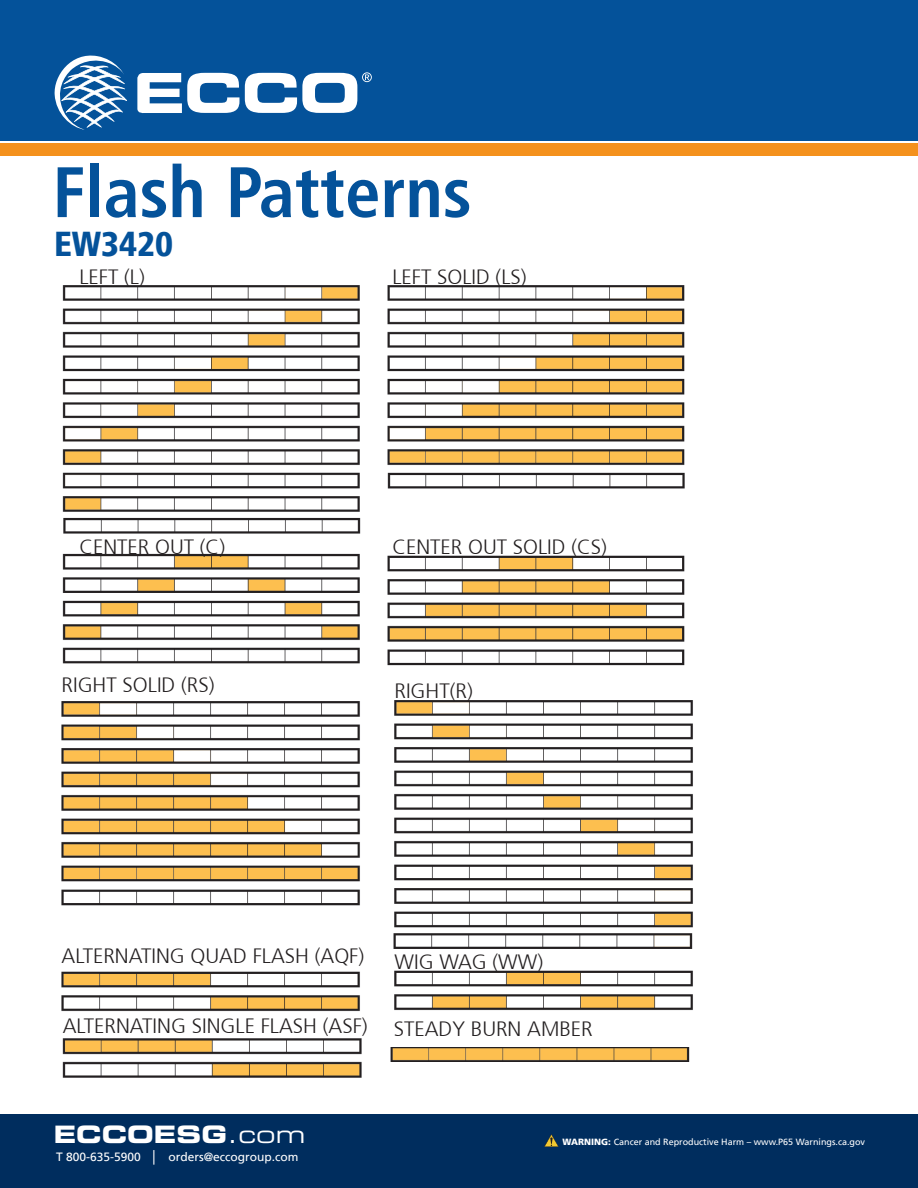
<style>
.page{position:relative;width:918px;height:1188px;background:#fff}
.page>*{position:absolute;margin:0;border:0;box-sizing:border-box;transform-origin:0 0}
.t1{font:700 condensed 71.25px "Frutiger 67";color:#04529a}
.t2{font:900 condensed 34.5px "Frutiger 77";color:#04529a}
.t3{font:24px "Eurostile LT Std Bold Ex 2";color:#fff}
.t4{font:300 20.7px "Frutiger 45";color:#231f20}
.t5{font:12px "Frutiger LT";color:#fff}
.t6{font:9px "Frutiger LT";color:#fff}
.s1{font-family:"Eurostile LT Std Ex 2"}
.s2{font-family:"Arial"}
.s3{font-weight:900}
</style>
<div class="page">
<div style="left:1px;top:144px;width:917px;height:12px;background:#f4911d"></div>
<div style="left:1px;top:0;width:917px;height:140px;background:#04529a"></div>
<svg style="left:55px;top:56px;width:72px;height:74px"></svg>
<svg style="left:137px;top:72px;width:235px;height:42px"></svg>
<div style="left:1px;top:1115px;width:917px;height:73px;background:#002d5e"></div>
<svg style="left:544px;top:1134px;width:15px;height:13px"></svg>
<img style="left:61px;top:701px;width:299px;height:311px">
<img style="left:62px;top:285px;width:623px;height:381px">
<img style="left:393px;top:700px;width:300px;height:311px">
<img style="left:62px;top:1038px;width:300px;height:40px">
<img style="left:390px;top:1047px;width:300px;height:15px">
<p class="t1" style="left:52px;top:150px;width:421px">Flash Patterns</p>
<p class="t2" style="left:54px;top:223px;width:121px">EW3420</p>
<p class="t4" style="left:79px;top:265px;width:67px">LEFT (L)</p>
<p class="t4" style="left:392px;top:265px;width:136px">LEFT SOLID (LS)</p>
<p class="t4" style="left:79px;top:535px;width:147px">CENTER OUT (C)</p>
<p class="t4" style="left:392px;top:535px;width:216px">CENTER OUT SOLID (CS)</p>
<p class="t4" style="left:62px;top:673px;width:154px">RIGHT SOLID (RS)</p>
<p class="t4" style="left:395px;top:680px;width:80px">RIGHT(R)</p>
<p class="t4" style="left:62px;top:944px;width:304px">ALTERNATING QUAD FLASH (AQF)</p>
<p class="t4" style="left:395px;top:951px;width:150px">WIG WAG (WW)</p>
<p class="t4" style="left:63px;top:1014px;width:306px">ALTERNATING SINGLE FLASH (ASF)</p>
<p class="t4" style="left:394px;top:1017px;width:201px">STEADY BURN AMBER</p>
<p class="t3" style="left:54px;top:1117px;width:253px">ECCOESG<span class="s1">.com</span></p>
<p class="t5" style="left:56px;top:1150px;width:244px">T 800-635-5900 <span class="s2">│</span> orders@eccogroup.com</p>
<p class="t6" style="left:562px;top:1137px;width:304px"><span class="s3">WARNING:</span> Cancer and Reproductive Harm – www.P65 Warnings.ca.gov</p>
</div>
